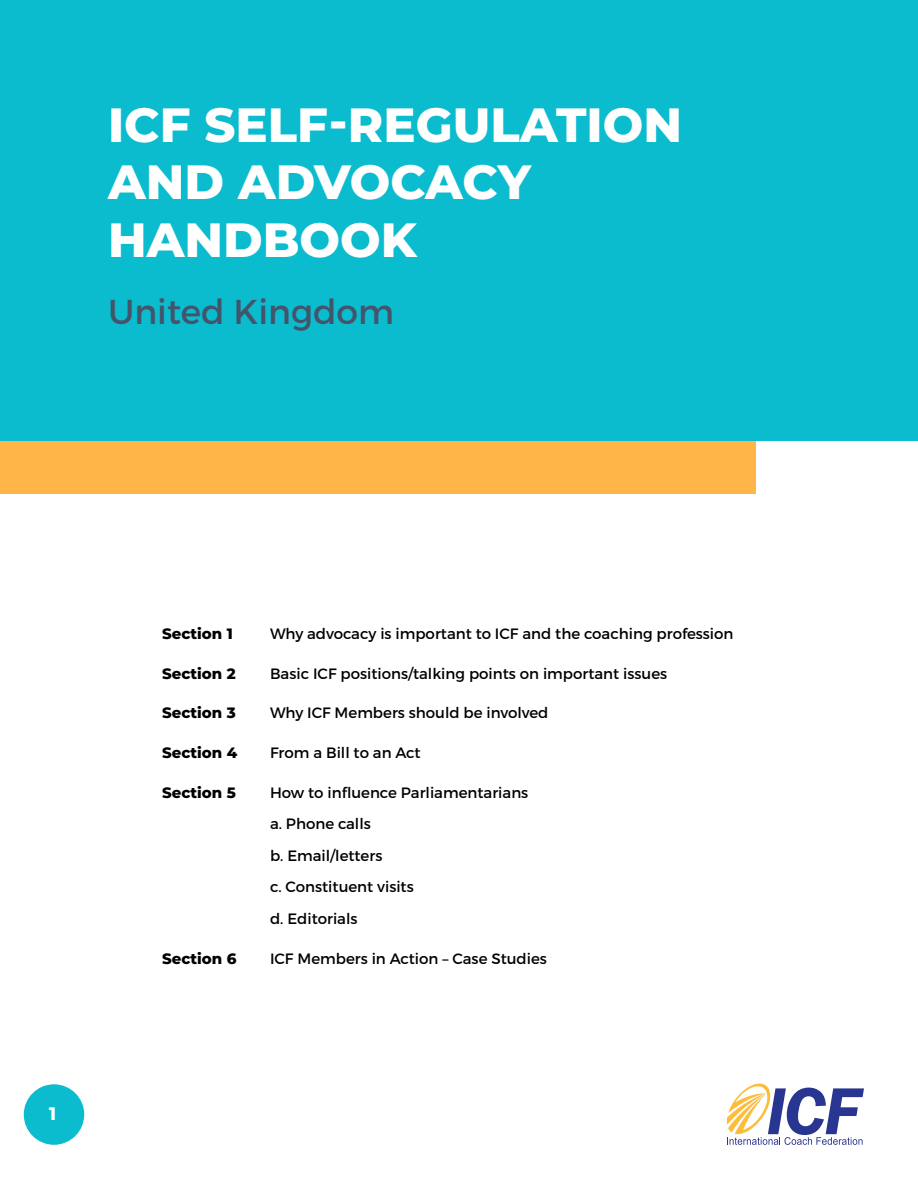
<style>
.page{position:relative;width:918px;height:1188px;background:#fff}
.page>*{position:absolute;margin:0;border:0;box-sizing:border-box;transform-origin:0 0}
.t1{font:800 48px/57.6px "Montserrat";color:#fff}
.t2{font:34.5px "Montserrat";color:#44546a}
.t3{font:700 18px "Montserrat";color:#fff}
.t4{font:15px/31.5px "Montserrat";color:#000}
.t5{font:800 15px "Montserrat";color:#000}
</style>
<div class="page">
<div style="left:24px;top:1084px;width:60px;height:61px;background:#0bbbce;border-radius:50%"></div>
<div style="left:0;top:278px;width:756px;height:216px;background:#ffb547"></div>
<div style="left:0;top:0;width:918px;height:441px;background:#0bbbce"></div>
<svg style="left:727px;top:1084px;width:137px;height:61px"></svg>
<h1 class="t1" style="left:108px;top:93px;width:576px">ICF SELF-REGULATION<br>AND ADVOCACY<br>HANDBOOK</h1>
<h2 class="t2" style="left:108px;top:290px;width:288px">United Kingdom</h2>
<p class="t3" style="left:47px;top:1103px;width:13px">1</p>
<p class="t5" style="left:162px;top:622px;width:72px">Section 1</p>
<p class="t4" style="left:270px;top:618px;width:465px">Why advocacy is important to ICF and the coaching profession</p>
<p class="t5" style="left:162px;top:662px;width:75px">Section 2</p>
<p class="t4" style="left:270px;top:657px;width:399px">Basic ICF positions/talking points on important issues</p>
<p class="t5" style="left:162px;top:702px;width:75px">Section 3</p>
<p class="t4" style="left:270px;top:697px;width:280px">Why ICF Members should be involved</p>
<p class="t5" style="left:162px;top:742px;width:77px">Section 4</p>
<p class="t4" style="left:270px;top:737px;width:152px">From a Bill to an Act</p>
<p class="t5" style="left:162px;top:781px;width:75px">Section 5</p>
<p class="t4" style="left:270px;top:777px;width:260px">How to influence Parliamentarians a. Phone calls<br>b. Email/letters<br>c. Constituent visits<br>d. Editorials</p>
<p class="t5" style="left:162px;top:947px;width:76px">Section 6</p>
<p class="t4" style="left:270px;top:942px;width:278px">ICF Members in Action – Case Studies</p>
</div>
